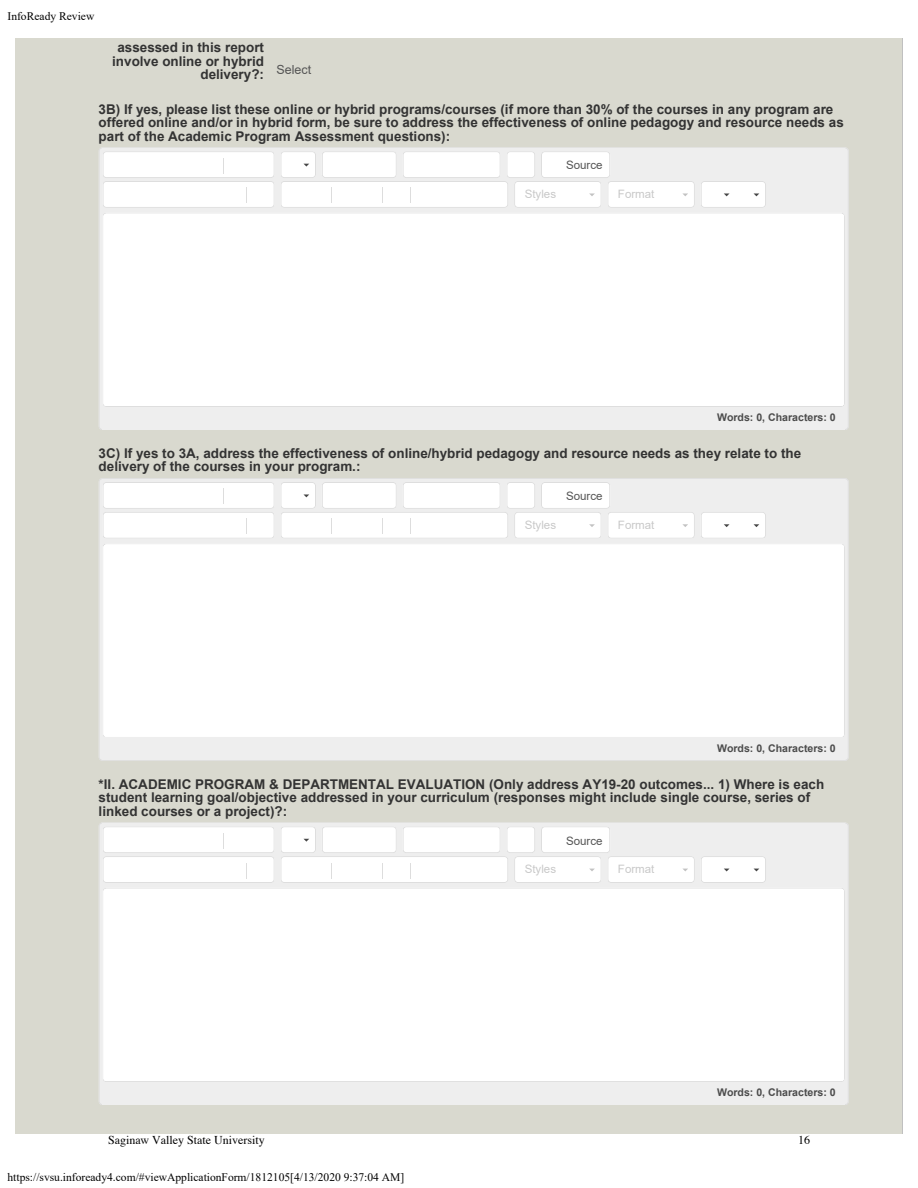
<style>
.page{position:relative;width:918px;height:1188px;background:#fff}
.page>*{position:absolute;margin:0;border:0;box-sizing:border-box;transform-origin:0 0}
.t1{font:700 13.5px/13.5px "Arial";color:#333}
.t2{font:12px "Times";color:#000}
.t3{font:11.55px "Times New Roman";color:#000}
.t4{font:11.55px "Arial";color:rgb(71 71 71/.3)}
.t5{font:11.55px "Arial";color:#555}
.t6{font:700 10.65px "Arial";color:#4c4c4c}
</style>
<div class="page">
<div style="left:15px;top:39px;width:888px;height:1095px;background:#d9d9cf"></div>
<hr style="left:902px;top:39px;width:1px;height:1095px;background:#c0c0c0">
<div style="left:103px;top:148px;width:742px;height:65px;background:#eee"></div>
<svg style="left:701px;top:181px;width:65px;height:27px;background:#fafafa"></svg>
<div style="left:103px;top:214px;width:741px;height:192px;background:#fff"></div>
<div style="left:103px;top:479px;width:742px;height:65px;background:#eee"></div>
<svg style="left:701px;top:512px;width:65px;height:26px;background:#fafafa"></svg>
<div style="left:103px;top:544px;width:741px;height:193px;background:#fff"></div>
<div style="left:103px;top:823px;width:742px;height:65px;background:#eee"></div>
<svg style="left:701px;top:856px;width:65px;height:27px;background:#fafafa"></svg>
<div style="left:103px;top:889px;width:741px;height:192px;background:#fff"></div>
<svg style="left:103px;top:152px;width:592px;height:56px"></svg>
<div style="left:103px;top:407px;width:742px;height:22px;background:#eee"></div>
<svg style="left:103px;top:482px;width:592px;height:56px"></svg>
<div style="left:103px;top:738px;width:742px;height:22px;background:#eee"></div>
<svg style="left:103px;top:827px;width:592px;height:56px"></svg>
<div style="left:103px;top:1082px;width:742px;height:22px;background:#eee"></div>
<p class="t3" style="left:8px;top:7px;width:88px">InfoReady Review</p>
<p class="t1" style="left:117px;top:41px;width:148px">assessed in this report</p>
<p class="t1" style="left:112px;top:54px;width:153px">involve online or hybrid</p>
<p class="t1" style="left:200px;top:68px;width:112px">delivery?: <sup>Select</sup></p>
<p class="t1" style="left:99px;top:102px;width:747px">3B) If yes, please list these online or hybrid programs/courses (if more than 30% of the courses in any program are offered online and/or in hybrid form, be sure to address the effectiveness of online pedagogy and resource needs as part of the Academic Program Assessment questions):</p>
<p class="t5" style="left:566px;top:157px;width:38px">Source</p>
<p class="t4" style="left:525px;top:186px;width:33px">Styles</p>
<p class="t4" style="left:618px;top:186px;width:38px">Format</p>
<p class="t6" style="left:717px;top:410px;width:120px">Words: 0, Characters: 0</p>
<p class="t1" style="left:99px;top:447px;width:704px">3C) If yes to 3A, address the effectiveness of online/hybrid pedagogy and resource needs as they relate to the delivery of the courses in your program.:</p>
<p class="t5" style="left:566px;top:488px;width:38px">Source</p>
<p class="t4" style="left:525px;top:517px;width:33px">Styles</p>
<p class="t4" style="left:618px;top:517px;width:38px">Format</p>
<p class="t6" style="left:717px;top:741px;width:120px">Words: 0, Characters: 0</p>
<p class="t1" style="left:99px;top:777px;width:727px">*II. ACADEMIC PROGRAM &amp; DEPARTMENTAL EVALUATION (Only address AY19-20 outcomes... 1) Where is each student learning goal/objective addressed in your curriculum (responses might include single course, series of linked courses or a project)?:</p>
<p class="t5" style="left:566px;top:833px;width:38px">Source</p>
<p class="t4" style="left:525px;top:861px;width:33px">Styles</p>
<p class="t4" style="left:618px;top:861px;width:38px">Format</p>
<p class="t6" style="left:717px;top:1085px;width:120px">Words: 0, Characters: 0</p>
<p class="t2" style="left:108px;top:1129px;width:158px">Saginaw Valley State University</p>
<p class="t2" style="left:798px;top:1129px;width:13px">16</p>
<p class="t3" style="left:8px;top:1168px;width:398px">https://svsu.infoready4.com/#viewApplicationForm/1812105[4/13/2020 9:37:04 AM]</p>
</div>
